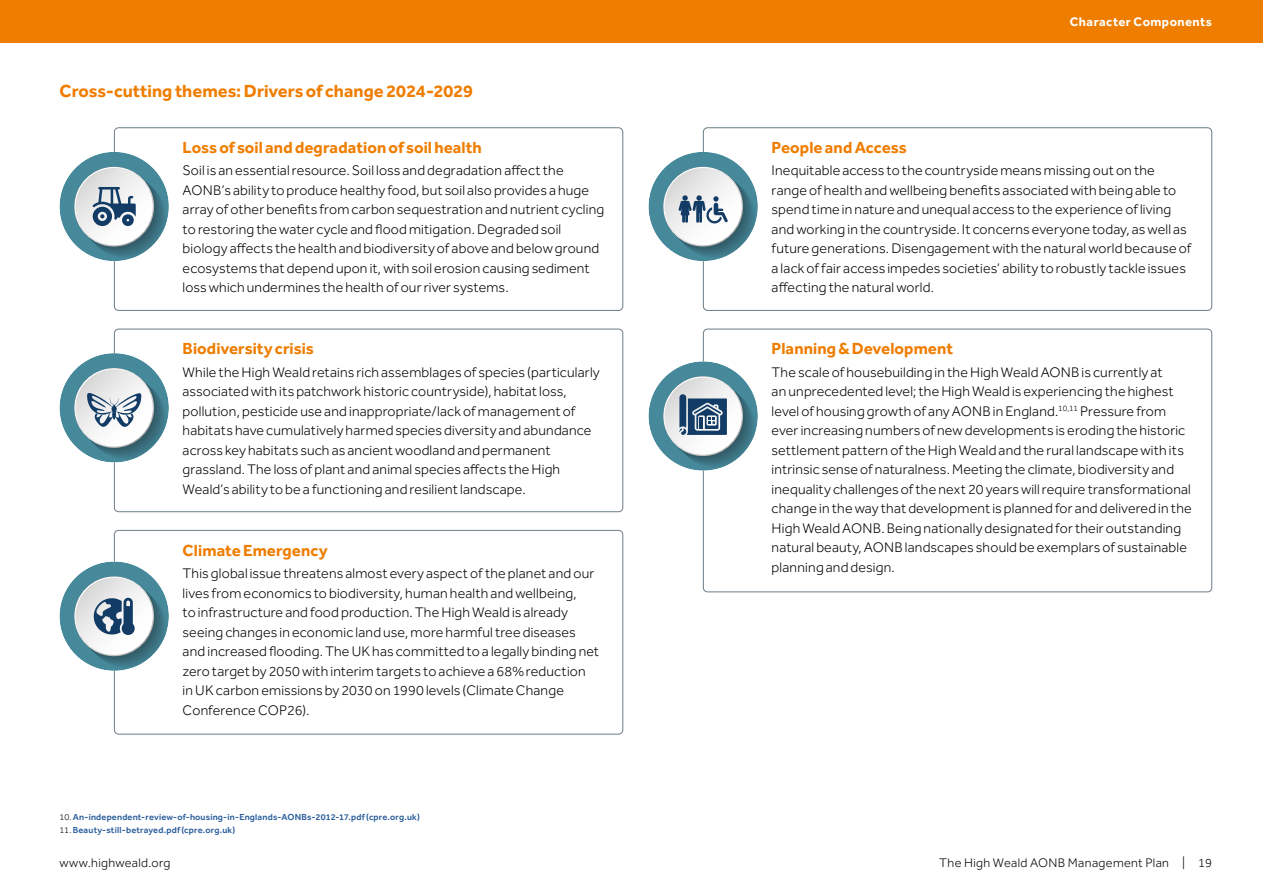
<style>
.page{position:relative;width:1263px;height:893px;background:#fff}
.page>*{position:absolute;margin:0;border:0;box-sizing:border-box;transform-origin:0 0}
.t1{font:700 18px "Effra CC";color:#ef7d00}
.t2{font:700 16.5px "Effra CC";letter-spacing:.005em;color:#ef7d00}
.t3{font:300 14.25px/19.5px "Effra CC";letter-spacing:.01em;color:#000}
.t4{font:300 12.75px "Effra CC";letter-spacing:.025em;color:#000}
.t5{font:700 12.75px "Effra CC";letter-spacing:.035em;color:#fff}
.t6{font:600 9px "Effra CC";letter-spacing:.025em;color:#275b9b}
.s1{font-weight:300;color:#000}
</style>
<div class="page">
<div style="left:114px;top:128px;width:509px;height:183px;border:1px solid #6c7c85;border-radius:4px"></div>
<div style="left:60px;top:152px;width:109px;height:109px;background:#45899b;border-radius:50%"></div>
<svg style="left:74px;top:167px;width:92px;height:91px"></svg>
<div style="left:114px;top:530px;width:509px;height:204px;border:1px solid #6c7c85;border-radius:4px"></div>
<div style="left:60px;top:561px;width:109px;height:110px;background:#45899b;border-radius:50%"></div>
<svg style="left:74px;top:576px;width:92px;height:92px"></svg>
<div style="left:114px;top:329px;width:509px;height:183px;border:1px solid #6c7c85;border-radius:4px"></div>
<div style="left:60px;top:353px;width:109px;height:109px;background:#45899b;border-radius:50%"></div>
<svg style="left:74px;top:368px;width:92px;height:91px"></svg>
<div style="left:703px;top:128px;width:509px;height:183px;border:1px solid #6c7c85;border-radius:4px"></div>
<div style="left:648px;top:152px;width:110px;height:109px;background:#45899b;border-radius:50%"></div>
<svg style="left:663px;top:167px;width:92px;height:91px"></svg>
<div style="left:703px;top:329px;width:509px;height:263px;border:1px solid #6c7c85;border-radius:4px"></div>
<div style="left:648px;top:361px;width:110px;height:110px;background:#45899b;border-radius:50%"></div>
<svg style="left:663px;top:376px;width:92px;height:92px"></svg>
<div style="left:0;top:0;width:1263px;height:43px;background:#ef7d00"></div>
<p class="t1" style="left:60px;top:79px;width:415px">Cross-cutting themes: Drivers of change 2024-2029</p>
<p class="t2" style="left:183px;top:137px;width:301px">Loss of soil and degradation of soil health</p>
<p class="t3" style="left:183px;top:162px;width:423px">Soil is an essentialresource. Soil loss and degradation affectthe AONB’s ability to produce healthy food, but soil also provides a huge array of other benefits from carbon sequestration and nutrient cycling to restoring the water cycle and flood mitigation. Degraded soil biology affects the health and biodiversity of above and below ground ecosystems that depend upon it, with soil erosion causing sediment loss which undermines the health of our river systems.</p>
<p class="t2" style="left:183px;top:338px;width:133px">Biodiversity crisis</p>
<p class="t3" style="left:183px;top:364px;width:419px">While the High Weald retains rich assemblages of species (particularly associated with its patchwork historic countryside), habitat loss, pollution, pesticide use and inappropriate/lack of management of habitats have cumulatively harmed species diversity and abundance across key habitats such as ancient woodland and permanent grassland.The loss of plant and animal species affects the High Weald’s ability to be a functioning and resilient landscape.</p>
<p class="t2" style="left:183px;top:539px;width:147px">Climate Emergency</p>
<p class="t3" style="left:183px;top:565px;width:418px">This global issue threatens almost every aspect of the planet and our lives from economics to biodiversity, human health and wellbeing,<br>to infrastructure and food production. The High Weald is already seeing changes in economic land use, more harmful tree diseases and increased flooding.TheUKhas committed to a legally binding net zero target by 2050 with interim targets to achieve a 68% reduction in UK carbon emissions by 2030 on 1990 levels (Climate Change Conference COP26).</p>
<p class="t5" style="left:1070px;top:13px;width:144px">Character Components</p>
<p class="t2" style="left:771px;top:137px;width:137px">People and Access</p>
<p class="t3" style="left:771px;top:162px;width:421px">Inequitable access to the countryside means missing out on the range of health and wellbeing benefits associated with being able to spend time in nature and unequal access to the experience of living and working in the countryside. It concerns everyone today, as well as future generations. Disengagement with the natural world because of a lack of fair access impedes societies’ ability to robustly tackle issues affecting the natural world.</p>
<p class="t2" style="left:771px;top:338px;width:183px">Planning &amp; Development</p>
<p class="t3" style="left:771px;top:364px;width:422px">The scale of housebuilding in the High Weald AONB is currently at<br>an unprecedented level; the High Weald is experiencing the highest level of housing growth of any AONB in England.<sup>10,11</sup> Pressure from ever increasing numbers of new developments is eroding the historic settlement pattern of the High Weald and the rural landscape with its intrinsic sense of naturalness. Meeting the climate, biodiversity and inequality challenges of the next 20 years will require transformational change in the way that development is planned for and delivered in the High Weald AONB. Being nationally designated for their outstanding natural beauty, AONB landscapes should be exemplars of sustainable planning and design.</p>
<p class="t6" style="left:60px;top:811px;width:362px"><span class="s1">10.</span> An-independent-review-of-housing-in-Englands-AONBs-2012-17.pdf (cpre.org.uk)</p>
<p class="t6" style="left:60px;top:825px;width:177px"><span class="s1">11.</span> Beauty-still-betrayed.pdf (cpre.org.uk)</p>
<p class="t4" style="left:60px;top:856px;width:112px">www.highweald.org</p>
<p class="t4" style="left:939px;top:856px;width:274px">The High Weald AONB Management Plan | 19</p>
</div>
